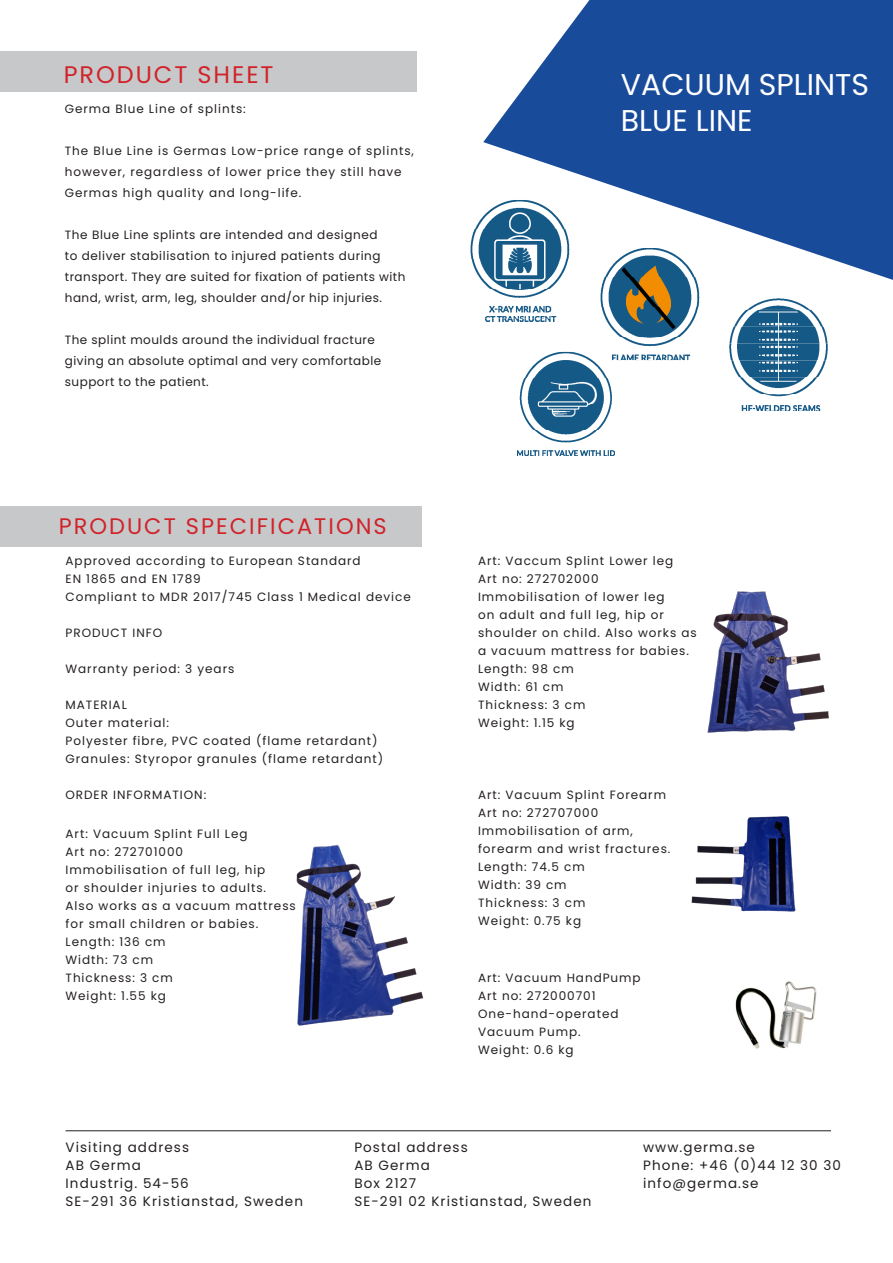
<style>
.page{position:relative;width:893px;height:1263px;background:#fff}
.page>*{position:absolute;margin:0;border:0;box-sizing:border-box;transform-origin:0 0}
.t1{font:30px "Poppins";color:#fff}
.t2{font:24px "Poppins";letter-spacing:.08em;color:#d1232a}
.t3{font:22.5px "Poppins";letter-spacing:.09em;color:#d1232a}
.t4{font:13.5px "Poppins";letter-spacing:.08em;color:#231f20}
.t5{font:12px/21px "Poppins";letter-spacing:.08em;color:#231f20}
.t6{font:12px/21px "Poppins";letter-spacing:.05em;color:#231f20}
.t7{font:12px/21px "Poppins";letter-spacing:.04em;color:#231f20}
</style>
<div class="page">
<div style="left:0;top:51px;width:417px;height:41px;background:#c7c8ca"></div>
<img style="left:470px;top:216px;width:89px;height:103px">
<img style="left:484px;top:319px;width:71px;height:3px">
<img style="left:517px;top:352px;width:97px;height:104px">
<div style="left:0;top:506px;width:422px;height:41px;background:#c7c8ca"></div>
<svg style="left:483px;top:0;width:410px;height:280px;fill:#194b9b"></svg>
<hr style="left:66px;top:1130px;width:765px;height:1px;background:#231f20">
<img style="left:600px;top:248px;width:99px;height:112px">
<img style="left:746px;top:298px;width:65px;height:12px">
<img style="left:733px;top:310px;width:91px;height:17px">
<img style="left:729px;top:327px;width:99px;height:50px">
<img style="left:739px;top:377px;width:79px;height:17px">
<img style="left:741px;top:394px;width:80px;height:17px">
<img style="left:735px;top:981px;width:82px;height:68px">
<img style="left:296px;top:845px;width:128px;height:181px">
<img style="left:707px;top:591px;width:122px;height:142px">
<img style="left:691px;top:816px;width:105px;height:96px">
<p class="t2" style="left:64px;top:61px;width:211px">PRODUCT SHEET</p>
<p class="t5" style="left:65px;top:99px;width:182px">Germa Blue Line of splints:</p>
<p class="t5" style="left:65px;top:141px;width:351px">The Blue Line is Germas Low-price range of splints, however, regardless of lower price they still have<br>Germas high quality and long-life.</p>
<p class="t6" style="left:65px;top:225px;width:342px">The Blue Line splints are intended and designed<br>to deliver stabilisation to injured patients during transport. They are suited for fixation of patients with hand, wrist, arm, leg, shoulder and/or hip injuries.</p>
<p class="t7" style="left:65px;top:330px;width:318px">The splint moulds around the individual fracture giving an absolute optimal and very comfortable support to the patient.</p>
<p class="t3" style="left:59px;top:513px;width:330px">PRODUCT SPECIFICATIONS</p>
<p class="t5" style="left:66px;top:551px;width:297px">Approved according to European Standard</p>
<p class="t5" style="left:66px;top:569px;width:137px">EN 1865 and EN 1789</p>
<p class="t5" style="left:66px;top:587px;width:347px">Compliant to MDR 2017/745 Class 1 Medical device</p>
<p class="t5" style="left:66px;top:623px;width:98px">PRODUCT INFO</p>
<p class="t5" style="left:66px;top:659px;width:170px">Warranty period: 3 years</p>
<p class="t5" style="left:66px;top:695px;width:63px">MATERIAL</p>
<p class="t5" style="left:66px;top:713px;width:105px">Outer material:</p>
<p class="t5" style="left:66px;top:731px;width:314px">Polyester fibre, PVC coated (flame retardant)</p>
<p class="t5" style="left:66px;top:749px;width:319px">Granules: Styropor granules (flame retardant)</p>
<p class="t5" style="left:66px;top:785px;width:142px">ORDER INFORMATION:</p>
<p class="t5" style="left:66px;top:824px;width:183px">Art: Vacuum Splint Full Leg</p>
<p class="t5" style="left:66px;top:842px;width:119px">Art no: 272701000</p>
<p class="t5" style="left:66px;top:860px;width:201px">Immobilisation of full leg, hip</p>
<p class="t5" style="left:66px;top:878px;width:202px">or shoulder injuries to adults.</p>
<p class="t5" style="left:66px;top:896px;width:232px">Also works as a vacuum mattress</p>
<p class="t5" style="left:66px;top:914px;width:194px">for small children or babies.</p>
<p class="t5" style="left:66px;top:932px;width:102px">Length: 136 cm</p>
<p class="t5" style="left:66px;top:950px;width:89px">Width: 73 cm</p>
<p class="t5" style="left:66px;top:968px;width:109px">Thickness: 3 cm</p>
<p class="t5" style="left:66px;top:986px;width:102px">Weight: 1.55 kg</p>
<p class="t1" style="left:621px;top:67px;width:250px">VACUUM SPLINTS</p>
<p class="t1" style="left:621px;top:103px;width:133px">BLUE LINE</p>
<p class="t5" style="left:478px;top:551px;width:197px">Art: Vaccum Splint Lower leg</p>
<p class="t5" style="left:478px;top:569px;width:122px">Art no: 272702000</p>
<p class="t5" style="left:478px;top:587px;width:188px">Immobilisation of lower leg</p>
<p class="t5" style="left:478px;top:605px;width:187px">on adult and full leg, hip or</p>
<p class="t5" style="left:478px;top:623px;width:220px">shoulder on child. Also works as</p>
<p class="t5" style="left:478px;top:641px;width:212px">a vacuum mattress for babies.</p>
<p class="t5" style="left:478px;top:659px;width:97px">Length: 98 cm</p>
<p class="t5" style="left:478px;top:677px;width:87px">Width: 61 cm</p>
<p class="t5" style="left:478px;top:695px;width:109px">Thickness: 3 cm</p>
<p class="t5" style="left:478px;top:713px;width:98px">Weight: 1.15 kg</p>
<p class="t5" style="left:478px;top:785px;width:190px">Art: Vacuum Splint Forearm</p>
<p class="t5" style="left:478px;top:803px;width:122px">Art no: 272707000</p>
<p class="t5" style="left:478px;top:821px;width:156px">Immobilisation of arm,</p>
<p class="t5" style="left:478px;top:839px;width:194px">forearm and wrist fractures.</p>
<p class="t5" style="left:478px;top:857px;width:108px">Length: 74.5 cm</p>
<p class="t5" style="left:478px;top:875px;width:90px">Width: 39 cm</p>
<p class="t5" style="left:478px;top:893px;width:109px">Thickness: 3 cm</p>
<p class="t5" style="left:478px;top:911px;width:105px">Weight: 0.75 kg</p>
<p class="t5" style="left:478px;top:967px;width:164px">Art: Vacuum HandPump</p>
<p class="t5" style="left:478px;top:985px;width:119px">Art no: 272000701</p>
<p class="t5" style="left:478px;top:1003px;width:142px">One-hand-operated</p>
<p class="t5" style="left:478px;top:1021px;width:104px">Vacuum Pump.</p>
<p class="t5" style="left:478px;top:1039px;width:97px">Weight: 0.6 kg</p>
<p class="t4" style="left:66px;top:1140px;width:125px">Visiting address</p>
<p class="t4" style="left:66px;top:1158px;width:77px">AB Germa</p>
<p class="t4" style="left:66px;top:1176px;width:125px">Industrig. 54-56</p>
<p class="t4" style="left:66px;top:1194px;width:239px">SE-291 36 Kristianstad, Sweden</p>
<p class="t4" style="left:354px;top:1140px;width:115px">Postal address</p>
<p class="t4" style="left:354px;top:1158px;width:77px">AB Germa</p>
<p class="t4" style="left:354px;top:1176px;width:63px">Box 2127</p>
<p class="t4" style="left:354px;top:1194px;width:239px">SE-291 02 Kristianstad, Sweden</p>
<p class="t4" style="left:643px;top:1140px;width:113px">www.germa.se</p>
<p class="t4" style="left:643px;top:1158px;width:199px">Phone: +46 (0)44 12 30 30</p>
<p class="t4" style="left:643px;top:1176px;width:117px">info@germa.se</p>
</div>
